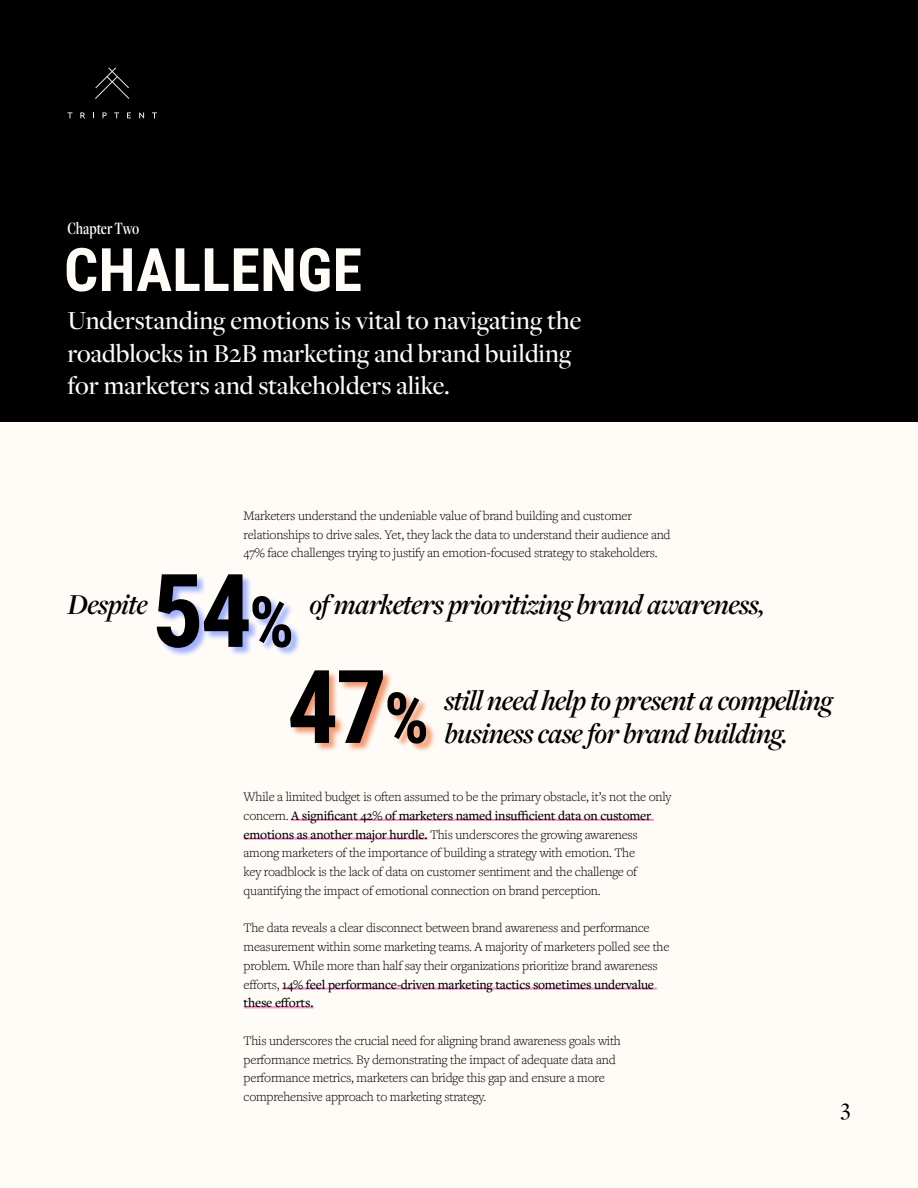
<style>
.page{position:relative;width:918px;height:1188px;background:#fffcf8}
.page>*{position:absolute;margin:0;border:0;box-sizing:border-box;transform-origin:0 0}
.t1{font:700 102px/96px "Roboto Condensed";color:#000}
.t2{font:700 60px "Roboto Condensed";letter-spacing:.005em;color:#fffcf8}
.t3{font:italic 600 30px/33px "Freight Disp Pro";letter-spacing:-.02em;color:#000}
.t4{font:500 27px/32.4px "Freight Disp Pro";color:#fffcf8}
.t5{font:500 24px "Freight Disp Pro";color:#000}
.t6{font:500 18px "Freight Disp Cmp Pro";letter-spacing:-.005em;color:#fffcf8}
.t7{font:300 13.5px/18.8px "Freight Text Pro";letter-spacing:-.02em;color:#000}
.s1{font-size:70.5px}
.s2{font-weight:500}
</style>
<div class="page">
<div style="left:0;top:0;width:918px;height:422px;background:#000"></div>
<hr style="left:291px;top:819px;width:363px;height:2px;background:#f991cc">
<hr style="left:244px;top:837px;width:183px;height:3px;background:#f991cc">
<hr style="left:282px;top:987px;width:375px;height:3px;background:#f991cc">
<hr style="left:244px;top:1006px;width:70px;height:2px;background:#f991cc">
<svg style="left:68px;top:68px;width:89px;height:50px"></svg>
<div style="left:157px;top:574px;width:144px;height:84px;background:#7f96ff;opacity:.75"></div>
<div style="left:290px;top:670px;width:146px;height:83px;background:#ef7b45;opacity:.75"></div>
<h3 class="t6" style="left:68px;top:217px;width:73px">Chapter Two</h3>
<h2 class="t2" style="left:64px;top:228px;width:300px">CHALLENGE</h2>
<h3 class="t4" style="left:68px;top:304px;width:516px">Understanding emotions is vital to navigating the roadblocks in B2B marketing and brand building for marketers and stakeholders alike.</h3>
<h3 class="t3" style="left:68px;top:587px;width:82px">Despite</h3>
<p class="t7" style="left:244px;top:506px;width:429px">Marketers understand the undeniable value of brand building and customer relationships to drive sales. Yet, they lack the data to understand their audience and<br>47% face challenges trying to justify an emotion-focused strategy to stakeholders.</p>
<h1 class="t1" style="left:287px;top:559px;width:144px;text-indent:-135px">54<span class="s1">%<br></span>47<span class="s1">%</span></h1>
<h3 class="t3" style="left:309px;top:587px;width:457px">of marketers prioritizing brand awareness,</h3>
<h3 class="t3" style="left:444px;top:683px;width:390px">still need help to present a compelling business case for brand building.</h3>
<p class="t7" style="left:244px;top:787px;width:429px">While a limited budget is often assumed to be the primary obstacle, it’s not the only concern. <span class="s2">A significant 42% of marketers named insufficient data on customer emotions as another major hurdle.</span> This underscores the growing awareness among marketers of the importance of building a strategy with emotion. The<br>key roadblock is the lack of data on customer sentiment and the challenge of quantifying the impact of emotional connection on brand perception.</p>
<p class="t7" style="left:244px;top:918px;width:427px">The data reveals a clear disconnect between brand awareness and performance measurement within some marketing teams. A majority of marketers polled see the problem. While more than half say their organizations prioritize brand awareness efforts, <span class="s2">14% feel performance-driven marketing tactics sometimes undervalue these efforts.</span></p>
<p class="t7" style="left:244px;top:1031px;width:379px">This underscores the crucial need for aligning brand awareness goals with performance metrics. By demonstrating the impact of adequate data and performance metrics, marketers can bridge this gap and ensure a more comprehensive approach to marketing strategy.</p>
<h3 class="t5" style="left:841px;top:1092px;width:11px">3</h3>
</div>
